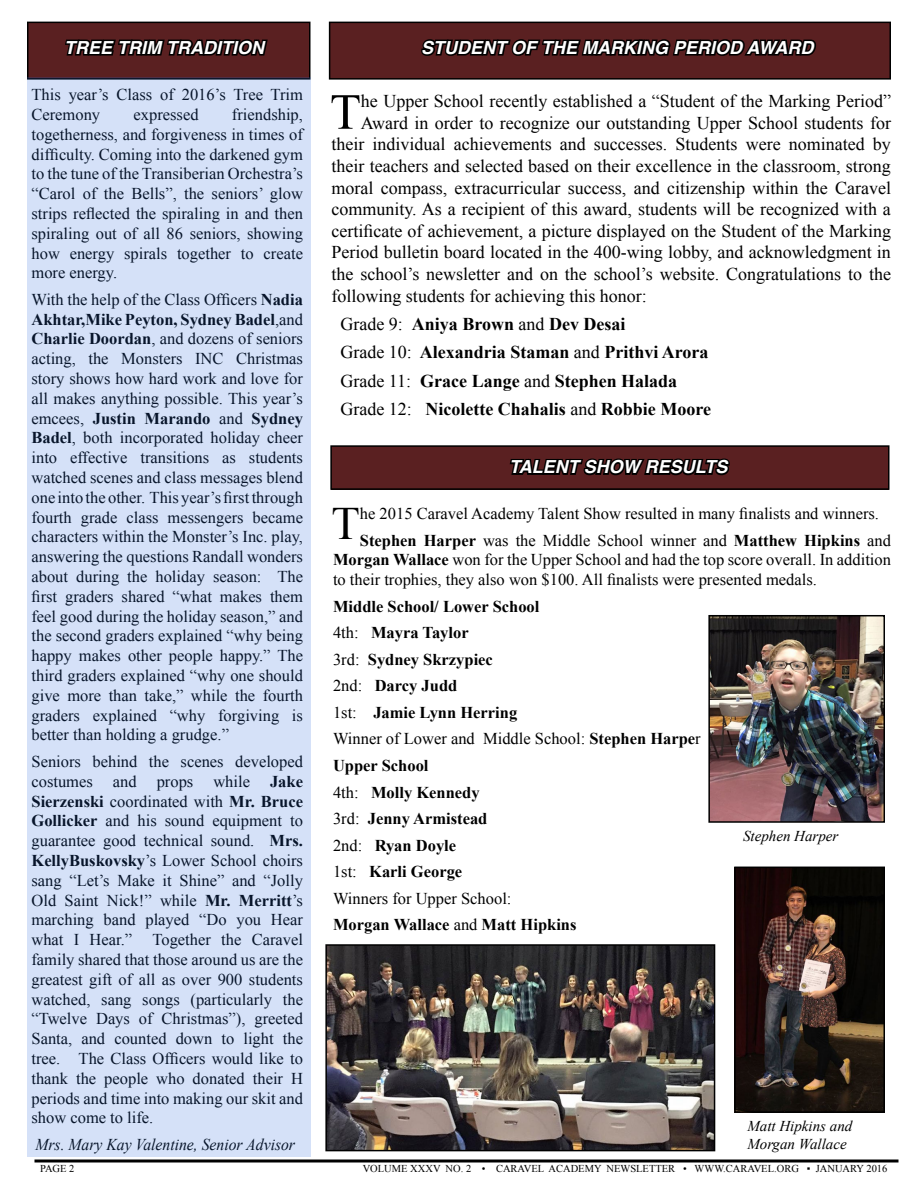
<style>
.page{position:relative;width:918px;height:1188px;background:#fff}
.page>*{position:absolute;margin:0;border:0;box-sizing:border-box;transform-origin:0 0}
.t1{font:50.55px "Times New Roman";color:#000}
.t2{font:46.35px "Times New Roman";color:#000}
.t3{font:18px "Times New Roman";color:#000}
.t4{font:700 18px/28.3px "Times New Roman";color:#000}
.t5{font:italic 700 18px "Helvetica";color:#fff}
.t6{font:16.5px/19.8px "Times New Roman";color:#000}
.t7{font:700 16.5px/26.5px "Times New Roman";color:#000}
.t8{font:italic 16.5px "Times New Roman";color:#000;scale:.95 1}
.t9{font:italic 15px/18px "Times New Roman";color:#000}
.t10{font:10.5px "Times New Roman";color:#000}
.s1{font-weight:700}
.s2{font-weight:400}
</style>
<div class="page">
<hr style="left:34px;top:1160px;width:864px;height:2px;background:#000">
<div style="left:330px;top:22px;width:560px;height:57px;background:#5a2021"></div>
<div style="left:329px;top:22px;width:562px;height:58px;border:2px solid #000"></div>
<svg style="left:420px;top:21px;width:398px;height:35px"></svg>
<div style="left:331px;top:446px;width:558px;height:43px;background:#5a2021"></div>
<div style="left:330px;top:445px;width:560px;height:45px;border:2px solid #000"></div>
<svg style="left:509px;top:458px;width:221px;height:18px"></svg>
<img style="left:711px;top:618px;width:171px;height:202px">
<div style="left:708px;top:615px;width:177px;height:208px;border:2px solid #000"></div>
<img style="left:328px;top:947px;width:384px;height:201px">
<div style="left:325px;top:944px;width:390px;height:207px;border:2px solid #000"></div>
<img style="left:737px;top:870px;width:145px;height:240px">
<div style="left:734px;top:867px;width:151px;height:246px;border:2px solid #000"></div>
<div style="left:28px;top:22px;width:282px;height:57px;background:#5a2021"></div>
<div style="left:27px;top:22px;width:283px;height:58px;border:2px solid #000"></div>
<svg style="left:63px;top:21px;width:207px;height:35px"></svg>
<div style="left:27px;top:77px;width:283px;height:1079px;background:#d5e1f8"></div>
<p class="t5" style="left:64px;top:33px;width:202px">TREE TRIM TRADITION</p>
<p class="t6" style="left:32px;top:84px;width:273px">This year’s Class of 2016’s Tree Trim<br>Ceremony</p>
<p class="t6" style="left:32px;top:104px;width:273px;text-align:justify;text-indent:200px">friendship, togetherness, and forgiveness in times of difficulty. Coming into the darkened gym to the tune of the Transiberian Orchestra’s “Carol of the Bells”, the seniors’ glow strips reflected the spiraling in and then spiraling out of all 86 seniors, showing how energy spirals together to create more energy.</p>
<p class="t6" style="left:32px;top:289px;width:273px;text-align:justify">With the help of the Class Officers <span class="s1">Nadia Akhtar,Mike Peyton, Sydney Badel</span>,and <span class="s1">Charlie Doordan</span>, and dozens of seniors acting, the Monsters INC Christmas story shows how hard work and love for all makes anything possible. This year’s emcees, <span class="s1">Justin Marando</span> and <span class="s1">Sydney Badel</span>, both incorporated holiday cheer into effective transitions as students watched scenes and class messages blend one into the other. This year’s first through fourth grade class messengers became characters within the Monster’s Inc. play, answering the questions Randall wonders about during the holiday season: The first graders shared “what makes them feel good during the holiday season,” and the second graders explained “why being happy makes other people happy.” The third graders explained “why one should give more than take,” while the fourth graders explained “why forgiving is better than holding a grudge.”</p>
<p class="t6" style="left:31px;top:751px;width:273px;text-align:justify">Seniors behind the scenes developed costumes and props while <span class="s1">Jake Sierzenski</span> coordinated with <span class="s1">Mr. Bruce Gollicker</span> and his sound equipment to guarantee good technical sound. <span class="s1">Mrs.<br>KellyBuskovsky</span>’s Lower School choirs sang “Let’s Make it Shine” and “Jolly Old Saint Nick!” while <span class="s1">Mr. Merritt</span>’s marching band played “Do you Hear what I Hear.” Together the Caravel family shared that those around us are the greatest gift of all as over 900 students watched, sang songs (particularly the “Twelve Days of Christmas”), greeted Santa, and counted down to light the tree. The Class Officers would like to thank the people who donated their H periods and time into making our skit and show come to life.</p>
<p class="t8" style="left:35px;top:1133px;width:275px">Mrs. Mary Kay Valentine, Senior Advisor</p>
<p class="t6" style="left:134px;top:104px;width:67px">expressed</p>
<p class="t5" style="left:421px;top:33px;width:394px">STUDENT OF THE MARKING PERIOD AWARD</p>
<h1 class="t1" style="left:330px;top:78px;width:32px">T</h1>
<p class="t3" style="left:361px;top:89px;width:532px">he Upper School recently established a “Student of the Marking Period”</p>
<p class="t3" style="left:361px;top:111px;width:532px">Award in order to recognize our outstanding Upper School students for</p>
<p class="t3" style="left:331px;top:132px;width:561px">their individual achievements and successes. Students were nominated by</p>
<p class="t3" style="left:331px;top:154px;width:561px">their teachers and selected based on their excellence in the classroom, strong</p>
<p class="t3" style="left:331px;top:175px;width:561px">moral compass, extracurricular success, and citizenship within the Caravel</p>
<p class="t3" style="left:331px;top:197px;width:561px">community. As a recipient of this award, students will be recognized with a</p>
<p class="t3" style="left:331px;top:219px;width:561px">certificate of achievement, a picture displayed on the Student of the Marking</p>
<p class="t3" style="left:331px;top:240px;width:561px">Period bulletin board located in the 400-wing lobby, and acknowledgment in</p>
<p class="t3" style="left:331px;top:262px;width:561px">the school’s newsletter and on the school’s website. Congratulations to the</p>
<p class="t3" style="left:331px;top:283px;width:317px">following students for achieving this honor:</p>
<p class="t4" style="left:340px;top:309px;width:372px"><span class="s2">Grade 9:</span> Aniya Brown <span class="s2">and</span> Dev Desai<br><span class="s2">Grade 10:</span> Alexandria Staman <span class="s2">and</span> Prithvi Arora <span class="s2">Grade 11:</span> Grace Lange <span class="s2">and</span> Stephen Halada <span class="s2">Grade 12:</span> Nicolette Chahalis <span class="s2">and</span> Robbie Moore</p>
<p class="t5" style="left:509px;top:452px;width:220px">TALENT SHOW RESULTS</p>
<h2 class="t2" style="left:332px;top:492px;width:30px">T</h2>
<p class="t6" style="left:360px;top:500px;width:533px;line-height:26.5px">he 2015 Caravel Academy Talent Show resulted in many finalists and winners.<br><span class="s1">Stephen Harper</span> was the Middle School winner and <span class="s1">Matthew Hipkins</span> and</p>
<p class="t6" style="left:333px;top:550px;width:560px"><span class="s1">Morgan Wallace</span> won for the Upper School and had the top score overall. In addition to their trophies, they also won $100. All finalists were presented medals.</p>
<p class="t7" style="left:333px;top:593px;width:369px">Middle School/ Lower School<br><span class="s2">4th:</span> Mayra Taylor<br><span class="s2">3rd:</span> Sydney Skrzypiec<br><span class="s2">2nd:</span> Darcy Judd<br><span class="s2">1st:</span> Jamie Lynn Herring<br><span class="s2">Winner of Lower and Middle School:</span> Stephen Harpe<span class="s2">r<br></span>Upper School<br><span class="s2">4th:</span> Molly Kennedy<br><span class="s2">3rd:</span> Jenny Armistead<br><span class="s2">2nd:</span> Ryan Doyle<br><span class="s2">1st:</span> Karli George<br><span class="s2">Winners for Upper School:<br></span>Morgan Wallace <span class="s2">and</span> Matt Hipkins</p>
<p class="t9" style="left:743px;top:827px;width:97px">Stephen Harper</p>
<p class="t9" style="left:747px;top:1117px;width:106px">Matt Hipkins and<br>Morgan Wallace</p>
<p class="t10" style="left:40px;top:1162px;width:36px">PAGE 2</p>
<p class="t10" style="left:363px;top:1162px;width:526px">VOLUME XXXV NO. 2 • CARAVEL ACADEMY NEWSLETTER • WWW.CARAVEL.ORG ▪ JANUARY 2016</p>
</div>
